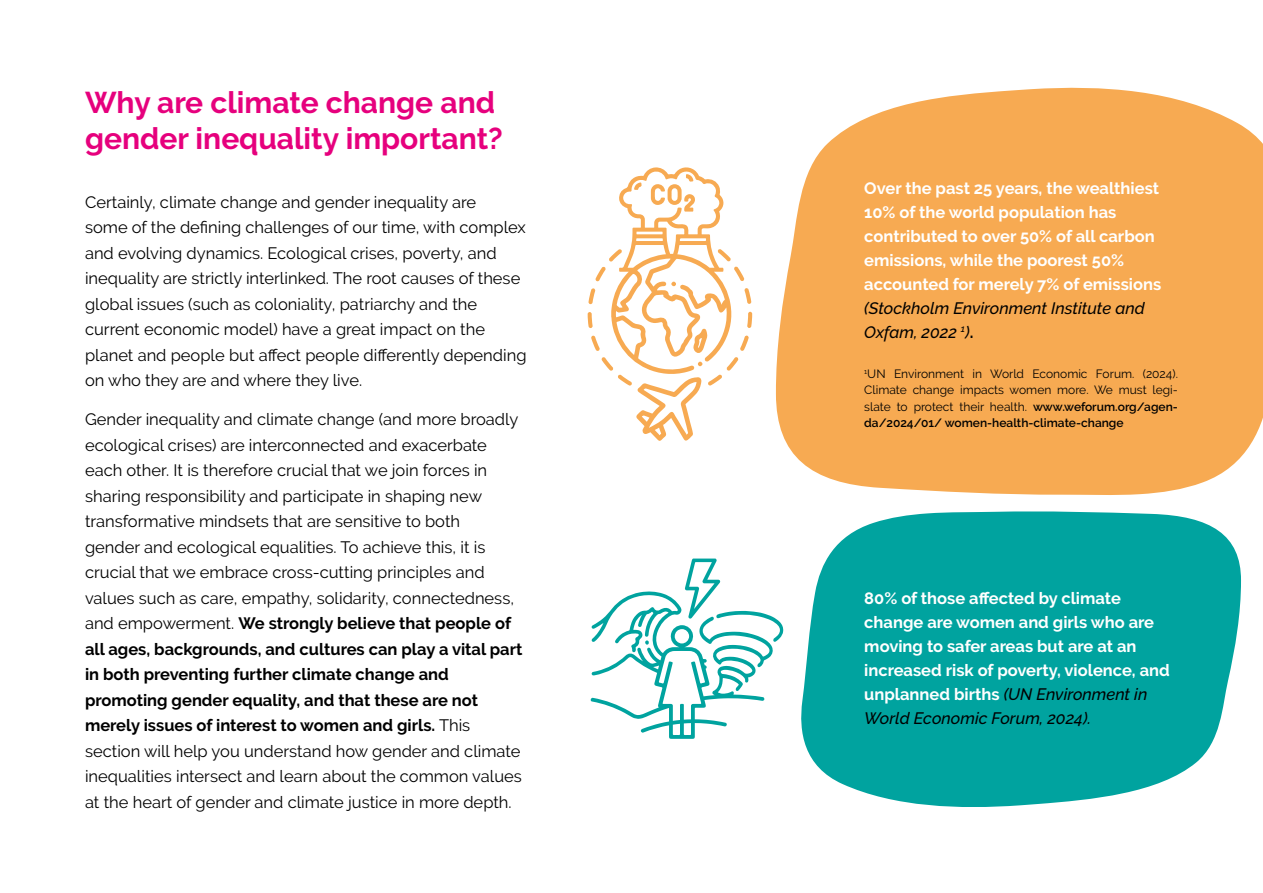
<style>
.page{position:relative;width:1263px;height:893px;background:#fff}
.page>*{position:absolute;margin:0;border:0;box-sizing:border-box;transform-origin:0 0}
.t1{font:700 30px/36px "Raleway";color:#e6007d}
.t2{font:16.5px/25.5px "Raleway";color:#000}
.t3{font:700 16.5px/24px "Raleway";color:#fff}
.t4{font:italic 500 16.5px/24px "Raleway";color:#000}
.t5{font:12px/16.5px "Raleway";color:#000;text-align:justify}
.s1{font-weight:700}
.s2{font-weight:700;font-style:normal}
.s3{font-weight:600}
.s4{font-weight:500;font-style:italic;color:#000}
</style>
<div class="page">
<svg style="left:776px;top:87px;width:487px;height:408px;fill:#f7aa52"></svg>
<svg style="left:801px;top:511px;width:440px;height:296px;fill:#00a39f"></svg>
<svg style="left:588px;top:167px;width:164px;height:274px"></svg>
<svg style="left:590px;top:559px;width:193px;height:180px"></svg>
<h1 class="t1" style="left:85px;top:85px;width:419px">Why are climate change and gender inequality important?</h1>
<p class="t2" style="left:85px;top:189px;width:443px">Certainly, climate change and gender inequality are<br>some of the defining challenges of our time, with complex and evolving dynamics. Ecological crises, poverty, and inequality are strictly interlinked. The root causes of these global issues (such as coloniality, patriarchy and the current economic model) have a great impact on the planet and people but affect people differently depending on who they are and where they live.</p>
<p class="t2" style="left:85px;top:407px;width:439px">Gender inequality and climate change (and more broadly ecological crises) are interconnected and exacerbate each other. It is therefore crucial that we join forces in sharing responsibility and participate in shaping new transformative mindsets that are sensitive to both<br>gender and ecological equalities. To achieve this, it is crucial that we embrace cross-cutting principles and values such as care, empathy, solidarity, connectedness, and empowerment. <span class="s1">We strongly believe that people of all ages, backgrounds, and cultures can play a vital part in both preventing further climate change and promoting gender equality, and that these are not merely issues of interest to women and girls.</span> This section will help you understand how gender and climate inequalities intersect and learn about the common values at the heart of gender and climate justice in more depth.</p>
<p class="t3" style="left:864px;top:176px;width:298px">Over the past 25 years, the wealthiest 10% of the world population has contributed to over 50% of all carbon emissions, while the poorest 50% accounted for merely 7% of emissions</p>
<p class="t4" style="left:864px;top:296px;width:282px">(Stockholm Environment Institute and<br>Oxfam, 2022 <sup>1</sup>)<span class="s2">.</span></p>
<p class="t5" style="left:864px;top:365px;width:315px"><sup>1</sup>UN Environment in World Economic Forum. (2024).<br>Climate change impacts women more. We must legi&shy;slate to protect their health. <span class="s3">www.weforum.org/agen&shy;da/2024/01/ women-health-climate-change</span></p>
<p class="t3" style="left:864px;top:586px;width:307px">80% of those affected by climate change are women and girls who are moving to safer areas but are at an increased risk of poverty, violence, and unplanned births <span class="s4">(UN Environment in World Economic Forum, 2024).</span></p>
</div>
